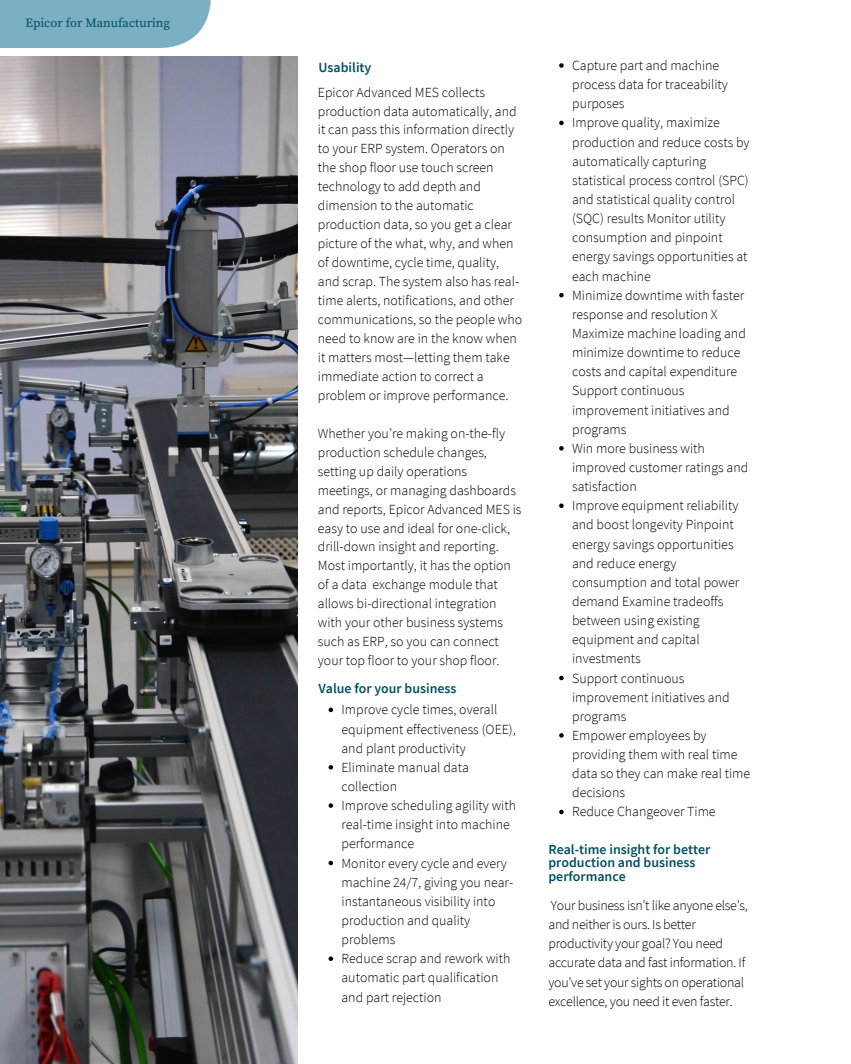
<style>
.page{position:relative;width:851px;height:1064px;background:#fff}
.page>*{position:absolute;margin:0;border:0;box-sizing:border-box;transform-origin:0 0}
.t1{font:300 13.88px/19.1px "Source Sans Pro";color:#000}
.t2{font:300 13.88px/19.1px "Source Sans Pro";letter-spacing:-.02em;color:#000}
.t3{font:600 13.88px/13.5px "Source Sans Pro";color:#025064}
.t4{font:12.6px "Source Serif Pro";color:#025064}
</style>
<div class="page">
<img style="left:0;top:56px;width:297px;height:1007px">
<svg style="left:559px;top:63px;width:4px;height:5px"></svg>
<svg style="left:559px;top:121px;width:4px;height:4px"></svg>
<svg style="left:559px;top:293px;width:4px;height:4px"></svg>
<svg style="left:559px;top:446px;width:4px;height:4px"></svg>
<svg style="left:559px;top:503px;width:4px;height:5px"></svg>
<svg style="left:559px;top:675px;width:4px;height:5px"></svg>
<svg style="left:559px;top:733px;width:4px;height:4px"></svg>
<svg style="left:559px;top:809px;width:4px;height:5px"></svg>
<svg style="left:328px;top:707px;width:5px;height:5px"></svg>
<svg style="left:328px;top:765px;width:5px;height:4px"></svg>
<svg style="left:328px;top:803px;width:5px;height:4px"></svg>
<svg style="left:328px;top:860px;width:5px;height:5px"></svg>
<svg style="left:328px;top:956px;width:5px;height:4px"></svg>
<div style="left:0;top:0;width:211px;height:47px;background:#7bafc4"></div>
<p class="t4" style="left:26px;top:15px;width:146px">Epicor for Manufacturing</p>
<p class="t3" style="left:318px;top:60px;width:54px">Usability</p>
<p class="t1" style="left:318px;top:82px;width:206px">Epicor Advanced MES collects production data automatically, and it can pass this information directly to your ERP system. Operators on the shop floor use touch screen technology to add depth and dimension to the automatic production data, so you get a clear picture of the what, why, and when of downtime, cycle time, quality, and scrap. The system also has real&shy;time alerts, notifications, and other communications, so the people who need to know are in the know when it matters most—letting them take immediate action to correct a problem or improve performance.</p>
<p class="t1" style="left:318px;top:423px;width:205px">Whether you’re making on-the-fly production schedule changes, setting up daily operations meetings, or managing dashboards and reports, Epicor Advanced MES is easy to use and ideal for one-click, drill-down insight and reporting.<br>Most importantly, it has the option of a data exchange module that allows bi-directional integration with your other business systems such as ERP, so you can connect your top floor to your shop floor.</p>
<p class="t3" style="left:318px;top:680px;width:139px">Value for your business</p>
<p class="t1" style="left:341px;top:699px;width:176px">Improve cycle times, overall equipment effectiveness (OEE), and plant productivity</p>
<p class="t1" style="left:341px;top:757px;width:129px">Eliminate manual data collection</p>
<p class="t1" style="left:341px;top:795px;width:176px">Improve scheduling agility with real-time insight into machine performance</p>
<p class="t1" style="left:341px;top:852px;width:173px">Monitor every cycle and every machine 24/7, giving you near&shy;instantaneous visibility into production and quality problems</p>
<p class="t1" style="left:341px;top:948px;width:170px">Reduce scrap and rework with automatic part qualification and part rejection</p>
<p class="t1" style="left:572px;top:55px;width:157px">Capture part and machine process data for traceability purposes</p>
<p class="t1" style="left:572px;top:113px;width:179px">Improve quality, maximize production and reduce costs by automatically capturing statistical process control (SPC) and statistical quality control (SQC) results Monitor utility consumption and pinpoint energy savings opportunities at each machine</p>
<p class="t1" style="left:572px;top:285px;width:175px">Minimize downtime with faster response and resolution X<br>Maximize machine loading and minimize downtime to reduce costs and capital expenditure<br>Support continuous improvement initiatives and programs</p>
<p class="t1" style="left:572px;top:438px;width:178px">Win more business with improved customer ratings and satisfaction</p>
<p class="t1" style="left:572px;top:495px;width:169px">Improve equipment reliability and boost longevity Pinpoint energy savings opportunities and reduce energy consumption and total power demand Examine tradeoffs between using existing equipment and capital investments</p>
<p class="t1" style="left:572px;top:667px;width:159px">Support continuous improvement initiatives and programs</p>
<p class="t1" style="left:572px;top:725px;width:180px">Empower employees by providing them with real time data so they can make real time decisions</p>
<p class="t1" style="left:572px;top:801px;width:145px">Reduce Changeover Time</p>
<p class="t3" style="left:548px;top:841px;width:163px">Real-time insight for better production and business performance</p>
<p class="t2" style="left:548px;top:895px;width:201px">Your business isn’t like anyone else’s, and neither is ours. Is better productivity your goal? You need accurate data and fast information. If you’ve set your sights on operational excellence, you need it even faster.</p>
</div>
